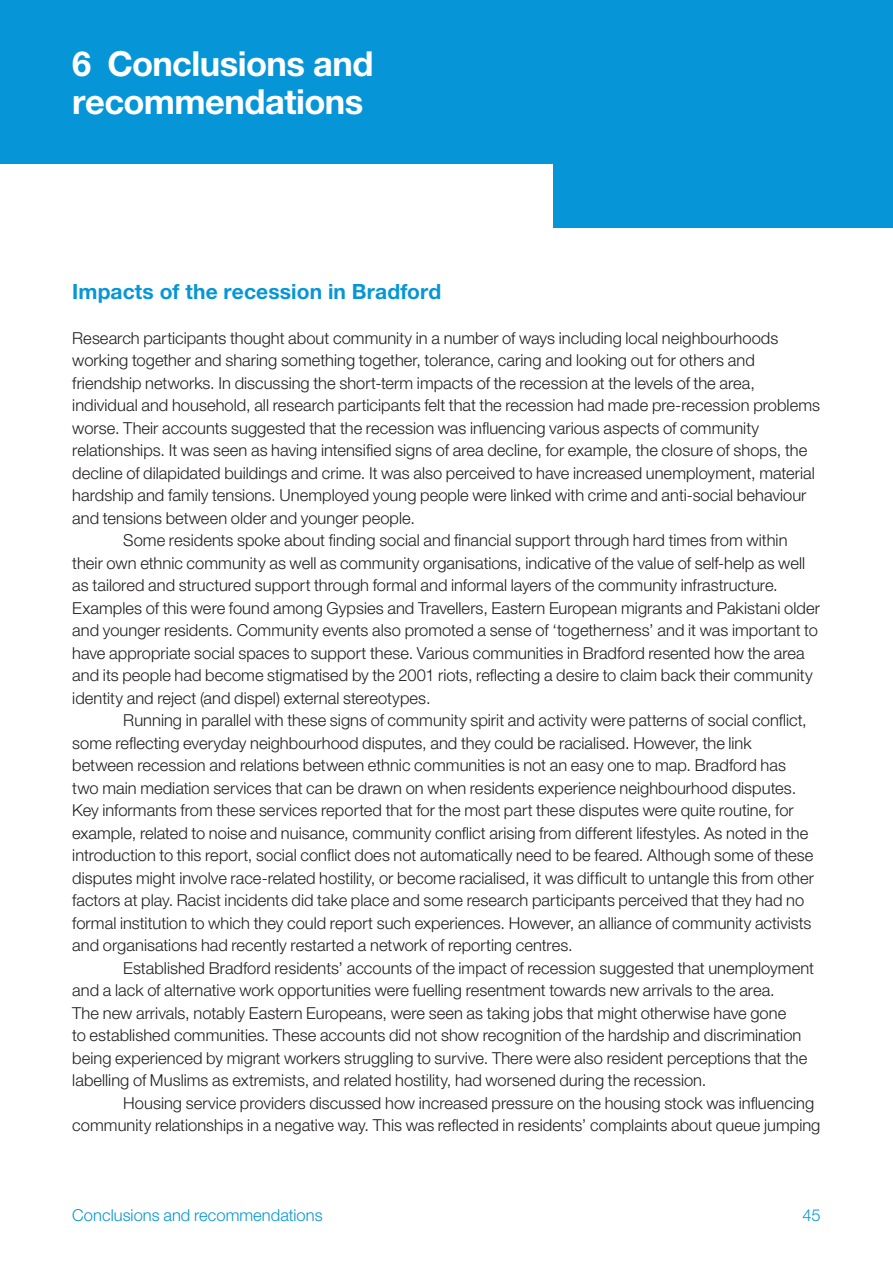
<style>
.page{position:relative;width:893px;height:1263px;background:#fff}
.page>*{position:absolute;margin:0;border:0;box-sizing:border-box;transform-origin:0 0}
.t1{font:700 34.5px/37.5px "Helvetica Neue LT Std";letter-spacing:-.015em;color:#fff}
.t2{font:700 21px "Helvetica Neue LT Std";letter-spacing:.005em;color:#0696d7}
.t3{font:300 16.5px "Helvetica Neue LT Std";color:#231f20}
.t4{font:300 16.5px "Helvetica Neue LT Std";letter-spacing:.005em;color:#0696d7}
</style>
<div class="page">
<div style="left:0;top:0;width:893px;height:164px;background:#0696d7"></div>
<div style="left:553px;top:0;width:340px;height:228px;background:#0696d7"></div>
<h1 class="t1" style="left:72px;top:44px;width:303px">6 Conclusions and recommendations</h1>
<p class="t2" style="left:72px;top:278px;width:371px">Impacts of the recession in Bradford</p>
<p class="t3" style="left:72px;top:328px;width:707px">Research participants thought about community in a number of ways including local neighbourhoods</p>
<p class="t3" style="left:72px;top:350px;width:684px">working together and sharing something together, tolerance, caring and looking out for others and</p>
<p class="t3" style="left:72px;top:373px;width:684px">friendship networks. In discussing the short-term impacts of the recession at the levels of the area,</p>
<p class="t3" style="left:72px;top:395px;width:749px">individual and household, all research participants felt that the recession had made pre-recession problems</p>
<p class="t3" style="left:72px;top:418px;width:688px">worse. Their accounts suggested that the recession was influencing various aspects of community</p>
<p class="t3" style="left:72px;top:440px;width:736px">relationships. It was seen as having intensified signs of area decline, for example, the closure of shops, the</p>
<p class="t3" style="left:72px;top:463px;width:744px">decline of dilapidated buildings and crime. It was also perceived to have increased unemployment, material</p>
<p class="t3" style="left:72px;top:485px;width:736px">hardship and family tensions. Unemployed young people were linked with crime and anti-social behaviour</p>
<p class="t3" style="left:72px;top:508px;width:344px">and tensions between older and younger people.</p>
<p class="t3" style="left:123px;top:530px;width:666px">Some residents spoke about finding social and financial support through hard times from within</p>
<p class="t3" style="left:72px;top:553px;width:734px">their own ethnic community as well as community organisations, indicative of the value of self-help as well</p>
<p class="t3" style="left:72px;top:575px;width:707px">as tailored and structured support through formal and informal layers of the community infrastructure.</p>
<p class="t3" style="left:72px;top:598px;width:749px">Examples of this were found among Gypsies and Travellers, Eastern European migrants and Pakistani older</p>
<p class="t3" style="left:72px;top:620px;width:747px">and younger residents. Community events also promoted a sense of ‘togetherness’ and it was important to</p>
<p class="t3" style="left:72px;top:643px;width:734px">have appropriate social spaces to support these. Various communities in Bradford resented how the area</p>
<p class="t3" style="left:72px;top:665px;width:742px">and its people had become stigmatised by the 2001 riots, reflecting a desire to claim back their community</p>
<p class="t3" style="left:72px;top:688px;width:360px">identity and reject (and dispel) external stereotypes.</p>
<p class="t3" style="left:123px;top:710px;width:685px">Running in parallel with these signs of community spirit and activity were patterns of social conflict,</p>
<p class="t3" style="left:72px;top:733px;width:681px">some reflecting everyday neighbourhood disputes, and they could be racialised. However, the link</p>
<p class="t3" style="left:72px;top:755px;width:715px">between recession and relations between ethnic communities is not an easy one to map. Bradford has</p>
<p class="t3" style="left:72px;top:778px;width:725px">two main mediation services that can be drawn on when residents experience neighbourhood disputes.</p>
<p class="t3" style="left:72px;top:800px;width:723px">Key informants from these services reported that for the most part these disputes were quite routine, for</p>
<p class="t3" style="left:72px;top:823px;width:737px">example, related to noise and nuisance, community conflict arising from different lifestyles. As noted in the</p>
<p class="t3" style="left:72px;top:845px;width:742px">introduction to this report, social conflict does not automatically need to be feared. Although some of these</p>
<p class="t3" style="left:72px;top:868px;width:743px">disputes might involve race-related hostility, or become racialised, it was difficult to untangle this from other</p>
<p class="t3" style="left:72px;top:890px;width:733px">factors at play. Racist incidents did take place and some research participants perceived that they had no</p>
<p class="t3" style="left:72px;top:913px;width:741px">formal institution to which they could report such experiences. However, an alliance of community activists</p>
<p class="t3" style="left:72px;top:935px;width:502px">and organisations had recently restarted a network of reporting centres.</p>
<p class="t3" style="left:123px;top:958px;width:692px">Established Bradford residents’ accounts of the impact of recession suggested that unemployment</p>
<p class="t3" style="left:72px;top:980px;width:704px">and a lack of alternative work opportunities were fuelling resentment towards new arrivals to the area.</p>
<p class="t3" style="left:72px;top:1003px;width:715px">The new arrivals, notably Eastern Europeans, were seen as taking jobs that might otherwise have gone</p>
<p class="t3" style="left:72px;top:1025px;width:731px">to established communities. These accounts did not show recognition of the hardship and discrimination</p>
<p class="t3" style="left:72px;top:1048px;width:736px">being experienced by migrant workers struggling to survive. There were also resident perceptions that the</p>
<p class="t3" style="left:72px;top:1070px;width:636px">labelling of Muslims as extremists, and related hostility, had worsened during the recession.</p>
<p class="t3" style="left:123px;top:1093px;width:692px">Housing service providers discussed how increased pressure on the housing stock was influencing</p>
<p class="t3" style="left:72px;top:1115px;width:750px">community relationships in a negative way. This was reflected in residents’ complaints about queue jumping</p>
<p class="t4" style="left:72px;top:1205px;width:252px">Conclusions and recommendations</p>
<p class="t4" style="left:802px;top:1205px;width:20px">45</p>
</div>
